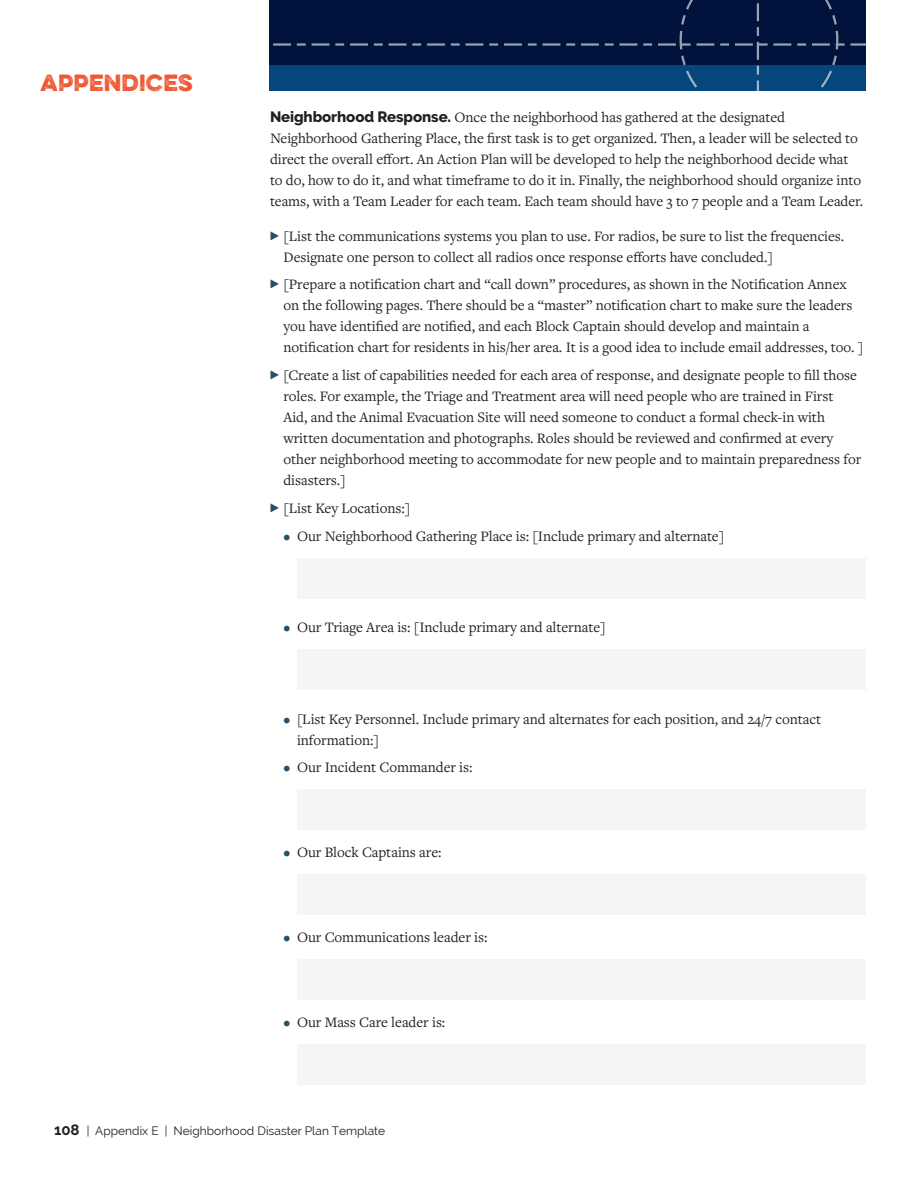
<style>
.page{position:relative;width:918px;height:1188px;background:#fff}
.page>*{position:absolute;margin:0;border:0;box-sizing:border-box;transform-origin:0 0}
.t1{font:21px "Eveleth";letter-spacing:.01em;color:#f05530}
.t2{font:15px/21px "Freight Text Pro";letter-spacing:-.005em;color:#231f20}
.t3{font:12px "Raleway";color:#231f20}
.s1{font-family:"Raleway";font-weight:800}
.s2{font-family:"Click Bits Arrows Two";color:#23506a}
.s3{color:#23506a}
.s4{font-weight:700;font-size:15px}
</style>
<div class="page">
<svg style="left:269px;top:0;width:596px;height:91px;background:#042450"></svg>
<div style="left:297px;top:558px;width:568px;height:40px;background:#f5f5f4"></div>
<div style="left:297px;top:649px;width:568px;height:41px;background:#f5f5f4"></div>
<div style="left:297px;top:790px;width:568px;height:40px;background:#f5f5f4"></div>
<div style="left:297px;top:874px;width:568px;height:41px;background:#f5f5f4"></div>
<div style="left:297px;top:959px;width:568px;height:41px;background:#f5f5f4"></div>
<div style="left:297px;top:1044px;width:568px;height:40px;background:#f5f5f4"></div>
<h1 class="t1" style="left:40px;top:66px;width:154px">APPENDICES</h1>
<p class="t2" style="left:270px;top:106px;width:595px"><span class="s1">Neighborhood Response.</span> Once the neighborhood has gathered at the designated Neighborhood Gathering Place, the first task is to get organized. Then, a leader will be selected to direct the overall effort. An Action Plan will be developed to help the neighborhood decide what to do, how to do it, and what timeframe to do it in. Finally, the neighborhood should organize into teams, with a Team Leader for each team. Each team should have 3 to 7 people and a Team Leader.</p>
<p class="t2" style="left:284px;top:225px;width:562px;text-indent:-14px"><span class="s2">3</span> [List the communications systems you plan to use. For radios, be sure to list the frequencies.<br>Designate one person to collect all radios once response efforts have concluded.]</p>
<p class="t2" style="left:284px;top:274px;width:581px;text-indent:-14px"><span class="s2">3</span> [Prepare a notification chart and “call down” procedures, as shown in the Notification Annex on the following pages. There should be a “master” notification chart to make sure the leaders you have identified are notified, and each Block Captain should develop and maintain a notification chart for residents in his/her area. It is a good idea to include email addresses, too. ]</p>
<p class="t2" style="left:284px;top:364px;width:579px;text-indent:-14px"><span class="s2">3</span> [Create a list of capabilities needed for each area of response, and designate people to fill those roles. For example, the Triage and Treatment area will need people who are trained in First<br>Aid, and the Animal Evacuation Site will need someone to conduct a formal check-in with written documentation and photographs. Roles should be reviewed and confirmed at every other neighborhood meeting to accommodate for new people and to maintain preparedness for disasters.]</p>
<p class="t2" style="left:270px;top:497px;width:142px"><span class="s2">3</span> [List Key Locations:]</p>
<p class="t2" style="left:284px;top:525px;width:442px"><span class="s3">•</span> Our Neighborhood Gathering Place is: [Include primary and alternate]</p>
<p class="t2" style="left:284px;top:616px;width:324px"><span class="s3">•</span> Our Triage Area is: [Include primary and alternate]</p>
<p class="t2" style="left:297px;top:708px;width:526px;text-indent:-14px"><span class="s3">•</span> [List Key Personnel. Include primary and alternates for each position, and 24/7 contact information:]</p>
<p class="t2" style="left:284px;top:757px;width:191px"><span class="s3">•</span> Our Incident Commander is:</p>
<p class="t2" style="left:284px;top:841px;width:160px"><span class="s3">•</span> Our Block Captains are:</p>
<p class="t2" style="left:284px;top:926px;width:205px"><span class="s3">•</span> Our Communications leader is:</p>
<p class="t2" style="left:284px;top:1011px;width:163px"><span class="s3">•</span> Our Mass Care leader is:</p>
<p class="t3" style="left:54px;top:1123px;width:333px"><span class="s4">108</span> | Appendix E | Neighborhood Disaster Plan Template</p>
</div>
